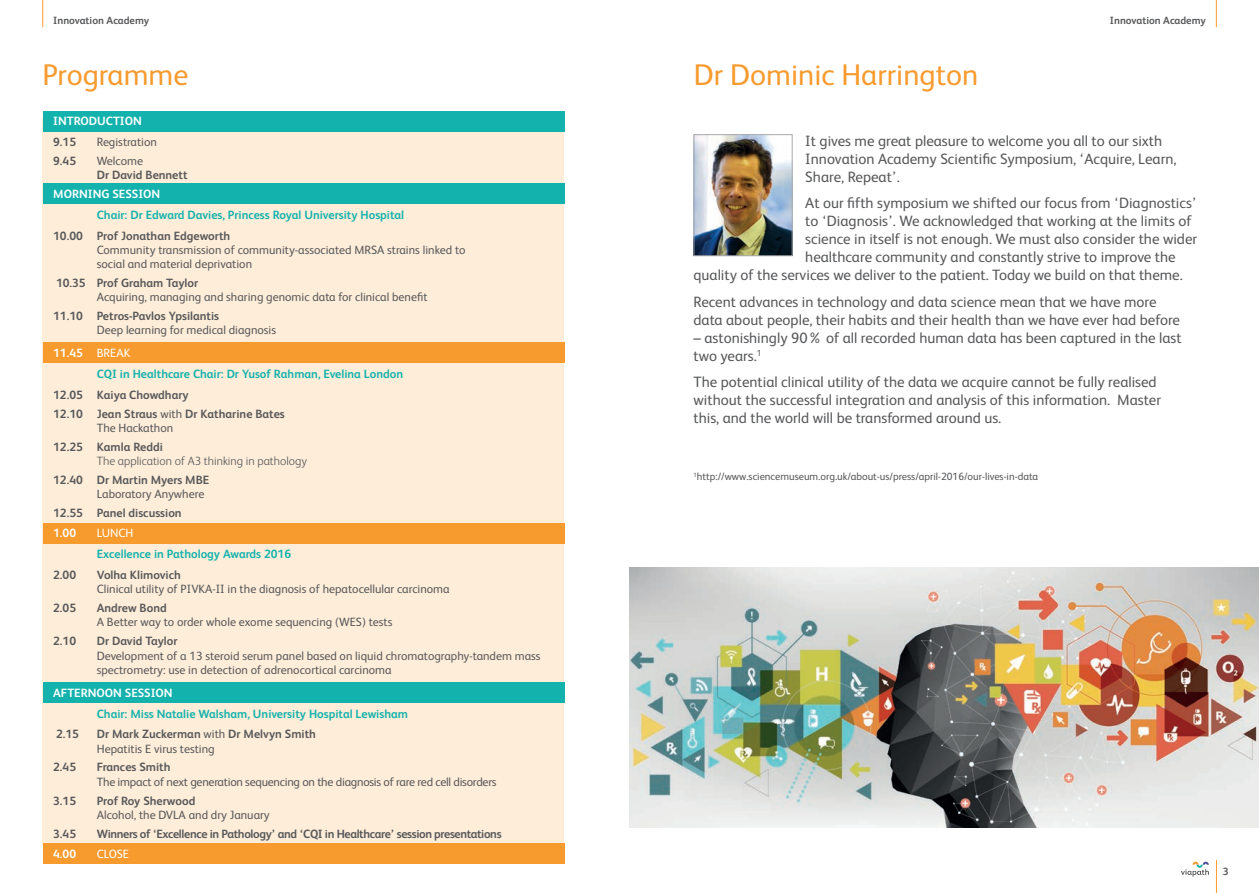
<style>
.page{position:relative;width:1259px;height:893px;background:#fff}
.page>*{position:absolute;margin:0;border:0;box-sizing:border-box;transform-origin:0 0}
.t1{font:30px "FS Albert";color:#f89b2f}
.t2{font:15px/18px "FS Albert";color:#57585a}
.t3{font:12px/14.4px "FS Albert";color:#57585a}
.t4{font:700 12px/18.6px "FS Albert";color:#57585a}
.t5{font:700 12px "FS Albert";color:#13b2ad}
.t6{font:700 12px "FS Albert";letter-spacing:-.03em;color:#57585a}
.t7{font:12px "FS Albert";letter-spacing:-.02em;color:#57585a}
.t8{font:700 12px "FS Albert";color:#fff}
.t9{font:300 12px "FS Albert";color:#57585a}
.t10{font:12px "FS Albert";color:#fff}
.t11{font:10.5px "FS Albert";color:#57585a}
.t12{font:700 10.5px "FS Albert";color:#57585a}
.s1{font-weight:700;color:#fff}
.s2{color:#fff}
.s3{font-weight:400}
</style>
<div class="page">
<div style="left:42px;top:118px;width:522px;height:728px;background:#feedd9"></div>
<div style="left:43px;top:111px;width:522px;height:21px;background:#13b2ad"></div>
<div style="left:43px;top:342px;width:522px;height:21px;background:#f89b2f"></div>
<div style="left:43px;top:523px;width:522px;height:21px;background:#f89b2f"></div>
<div style="left:43px;top:843px;width:522px;height:21px;background:#f89b2f"></div>
<div style="left:43px;top:183px;width:522px;height:21px;background:#13b2ad"></div>
<div style="left:43px;top:682px;width:522px;height:21px;background:#13b2ad"></div>
<svg style="left:1181px;top:862px;width:28px;height:15px"></svg>
<hr style="left:1216px;top:860px;width:1px;height:33px;background:#f89b2f">
<svg style="left:42px;top:0;width:1px;height:27px"></svg>
<svg style="left:1216px;top:0;width:1px;height:27px"></svg>
<img style="left:695px;top:136px;width:95px;height:118px">
<div style="left:693px;top:134px;width:99px;height:122px;border:1px solid #a8a9ad"></div>
<img style="left:629px;top:567px;width:630px;height:260px">
<p class="t12" style="left:53px;top:13px;width:97px">Innovation Academy</p>
<p class="t12" style="left:1110px;top:13px;width:97px">Innovation Academy</p>
<h1 class="t1" style="left:43px;top:55px;width:147px">Programme</h1>
<p class="t8" style="left:53px;top:113px;width:90px">INTRODUCTION</p>
<p class="t4" style="left:53px;top:132px;width:24px">9.15</p>
<p class="t3" style="left:97px;top:134px;width:62px">Registration</p>
<p class="t4" style="left:53px;top:151px;width:24px">9.45</p>
<p class="t3" style="left:97px;top:153px;width:48px">Welcome</p>
<p class="t4" style="left:97px;top:165px;width:92px">Dr David Bennett</p>
<p class="t8" style="left:53px;top:186px;width:109px">MORNING SESSION</p>
<p class="t5" style="left:97px;top:206px;width:309px">Chair: Dr Edward Davies, Princess Royal University Hospital</p>
<p class="t4" style="left:53px;top:226px;width:179px">10.00 Prof Jonathan Edgeworth</p>
<p class="t3" style="left:97px;top:242px;width:370px">Community transmission of community-associated MRSA strains linked to social and material deprivation</p>
<p class="t4" style="left:56px;top:273px;width:144px">10.35 Prof Graham Taylor</p>
<p class="t3" style="left:97px;top:289px;width:332px">Acquiring, managing and sharing genomic data for clinical benefit</p>
<p class="t4" style="left:53px;top:306px;width:167px">11.10 Petros-Pavlos Ypsilantis</p>
<p class="t3" style="left:53px;top:318px;width:224px;line-height:23px;text-indent:43px">Deep learning for medical diagnosis<br><span class="s1">11.45</span> <span class="s2">BREAK</span></p>
<p class="t5" style="left:97px;top:366px;width:308px">CQI in Healthcare Chair: Dr Yusof Rahman, Evelina London</p>
<p class="t4" style="left:53px;top:385px;width:233px">12.05 Kaiya Chowdhary<br>12.10 Jean Straus <span class="s3">with</span> Dr Katharine Bates</p>
<p class="t3" style="left:97px;top:420px;width:78px">The Hackathon</p>
<p class="t4" style="left:53px;top:437px;width:111px">12.25 Kamla Reddi</p>
<p class="t9" style="left:97px;top:453px;width:212px">The application of A3 thinking in pathology</p>
<p class="t4" style="left:53px;top:470px;width:158px">12.40 Dr Martin Myers MBE</p>
<p class="t3" style="left:97px;top:486px;width:109px">Laboratory Anywhere</p>
<p class="t4" style="left:53px;top:503px;width:130px">12.55 Panel discussion</p>
<p class="t8" style="left:53px;top:525px;width:24px">1.00</p>
<p class="t10" style="left:97px;top:525px;width:38px">LUNCH</p>
<p class="t5" style="left:97px;top:546px;width:196px">Excellence in Pathology Awards 2016</p>
<p class="t4" style="left:53px;top:565px;width:24px">2.00</p>
<p class="t4" style="left:97px;top:565px;width:86px">Volha Klimovich</p>
<p class="t3" style="left:97px;top:581px;width:354px">Clinical utility of PIVKA-II in the diagnosis of hepatocellular carcinoma</p>
<p class="t4" style="left:53px;top:598px;width:24px">2.05</p>
<p class="t4" style="left:97px;top:598px;width:71px">Andrew Bond</p>
<p class="t3" style="left:97px;top:615px;width:297px">A Better way to order whole exome sequencing (WES) tests</p>
<p class="t4" style="left:53px;top:631px;width:24px">2.10</p>
<p class="t4" style="left:97px;top:631px;width:82px">Dr David Taylor</p>
<p class="t3" style="left:97px;top:648px;width:445px">Development of a 13 steroid serum panel based on liquid chromatography-tandem mass spectrometry: use in detection of adrenocortical carcinoma</p>
<p class="t8" style="left:53px;top:685px;width:121px">AFTERNOON SESSION</p>
<p class="t5" style="left:97px;top:705px;width:313px">Chair: Miss Natalie Walsham, University Hospital Lewisham</p>
<p class="t4" style="left:56px;top:724px;width:24px">2.15</p>
<p class="t4" style="left:97px;top:727px;width:221px;line-height:14.4px">Dr Mark Zuckerman <span class="s3">with</span> Dr Melvyn Smith<br><span class="s3">Hepatitis E virus testing</span></p>
<p class="t4" style="left:53px;top:757px;width:24px">2.45</p>
<p class="t4" style="left:97px;top:757px;width:75px">Frances Smith</p>
<p class="t7" style="left:97px;top:774px;width:401px">The impact of next generation sequencing on the diagnosis of rare red cell disorders</p>
<p class="t4" style="left:53px;top:791px;width:24px">3.15</p>
<p class="t4" style="left:97px;top:791px;width:100px">Prof Roy Sherwood</p>
<p class="t3" style="left:97px;top:807px;width:174px">Alcohol, the DVLA and dry January</p>
<p class="t4" style="left:53px;top:824px;width:24px">3.45</p>
<p class="t6" style="left:97px;top:825px;width:406px">Winners of ‘Excellence in Pathology’ and ‘CQI in Healthcare’ session presentations</p>
<p class="t8" style="left:53px;top:846px;width:24px">4.00</p>
<p class="t10" style="left:97px;top:846px;width:34px">CLOSE</p>
<h1 class="t1" style="left:693px;top:55px;width:286px">Dr Dominic Harrington</h1>
<p class="t2" style="left:805px;top:131px;width:373px">It gives me great pleasure to welcome you all to our sixth<br>Innovation Academy Scientific Symposium, ‘Acquire, Learn,<br>Share, Repeat’.</p>
<p class="t2" style="left:805px;top:193px;width:393px">At our fifth symposium we shifted our focus from ‘Diagnostics’</p>
<p class="t2" style="left:805px;top:211px;width:388px">to ‘Diagnosis’. We acknowledged that working at the limits of</p>
<p class="t2" style="left:805px;top:229px;width:393px">science in itself is not enough. We must also consider the wider</p>
<p class="t2" style="left:805px;top:247px;width:372px">healthcare community and constantly strive to improve the</p>
<p class="t2" style="left:693px;top:265px;width:491px">quality of the services we deliver to the patient. Today we build on that theme.</p>
<p class="t2" style="left:693px;top:292px;width:488px">Recent advances in technology and data science mean that we have more data about people, their habits and their health than we have ever had before</p>
<p class="t2" style="left:693px;top:328px;width:489px">– astonishingly 90% of all recorded human data has been captured in the last two years.<sup>1</sup></p>
<p class="t2" style="left:693px;top:372px;width:469px">The potential clinical utility of the data we acquire cannot be fully realised without the successful integration and analysis of this information. Master this, and the world will be transformed around us.</p>
<p class="t11" style="left:693px;top:469px;width:346px"><sup>1</sup>http://www.sciencemuseum.org.uk/about-us/press/april-2016/our-lives-in-data</p>
<p class="t12" style="left:1222px;top:864px;width:7px">3</p>
</div>
